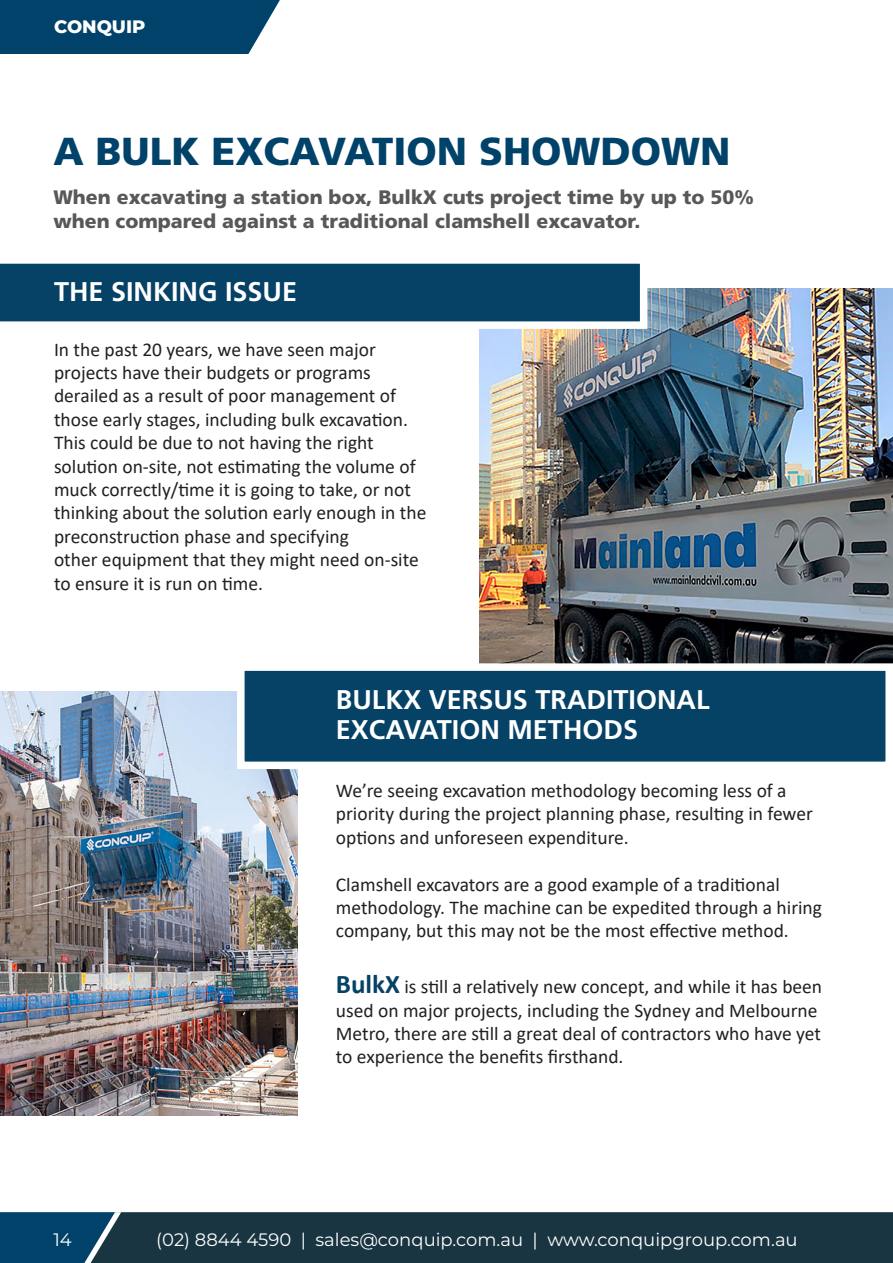
<style>
.page{position:relative;width:893px;height:1263px;background:#fff}
.page>*{position:absolute;margin:0;border:0;box-sizing:border-box;transform-origin:0 0}
.t1{font:900 39px "Frutiger LT Pro";color:#01426a}
.t2{font:700 27px "Frutiger LT Pro";color:#fff}
.t3{font:19.5px/23.4px "Calibri";color:#231f20}
.t4{font:900 19.5px/24px "Frutiger LT Pro";color:#57585a}
.t5{font:18px "Montserrat";color:#fff}
.t6{font:800 18px "Montserrat";color:#fff}
.s1{font-weight:700;font-size:27px;color:#064166}
</style>
<div class="page">
<div style="left:121px;top:1212px;width:772px;height:51px;background:#193541"></div>
<svg style="left:0;top:1212px;width:121px;height:51px;background:#114a6c"></svg>
<div style="left:0;top:0;width:280px;height:54px;background:#01426a"></div>
<img style="left:480px;top:288px;width:413px;height:375px">
<img style="left:0;top:692px;width:298px;height:423px">
<div style="left:241px;top:667px;width:648px;height:98px;background:#064166"></div>
<div style="left:237px;top:663px;width:656px;height:106px;border:8px solid #fff"></div>
<svg style="left:0;top:263px;width:647px;height:66px;background:#275a7a"></svg>
<p class="t6" style="left:54px;top:14px;width:93px">CONQUIP</p>
<p class="t1" style="left:53px;top:128px;width:679px">A BULK EXCAVATION SHOWDOWN</p>
<p class="t4" style="left:53px;top:185px;width:702px">When excavating a station box, BulkX cuts project time by up to 50% when compared against a traditional clamshell excavator.</p>
<p class="t2" style="left:54px;top:276px;width:245px">THE SINKING ISSUE</p>
<p class="t3" style="left:54px;top:337px;width:323px">In the past 20 years, we have seen major</p>
<p class="t3" style="left:54px;top:360px;width:374px">projects have their budgets or programs derailed as a result of poor management of those early stages, including bulk excavation.<br>This could be due to not having the right solution on-site, not estimating the volume of muck correctly/time it is going to take, or not thinking about the solution early enough in the preconstruction phase and specifying<br>other equipment that they might need on-site to ensure it is run on time.</p>
<p class="t2" style="left:336px;top:684px;width:375px">BULKX VERSUS TRADITIONAL</p>
<p class="t2" style="left:336px;top:714px;width:304px">EXCAVATION METHODS</p>
<p class="t3" style="left:336px;top:778px;width:478px">We’re seeing excavation methodology becoming less of a priority during the project planning phase, resulting in fewer options and unforeseen expenditure.</p>
<p class="t3" style="left:336px;top:872px;width:488px">Clamshell excavators are a good example of a traditional methodology. The machine can be expedited through a hiring company, but this may not be the most effective method.</p>
<p class="t3" style="left:336px;top:974px;width:488px"><span class="s1">BulkX</span> is still a relatively new concept, and while it has been used on major projects, including the Sydney and Melbourne Metro, there are still a great deal of contractors who have yet to experience the benefits firsthand.</p>
<p class="t5" style="left:53px;top:1227px;width:20px">14</p>
<p class="t5" style="left:156px;top:1227px;width:643px">(02) 8844 4590 | sales@conquip.com.au | www.conquipgroup.com.au</p>
</div>
